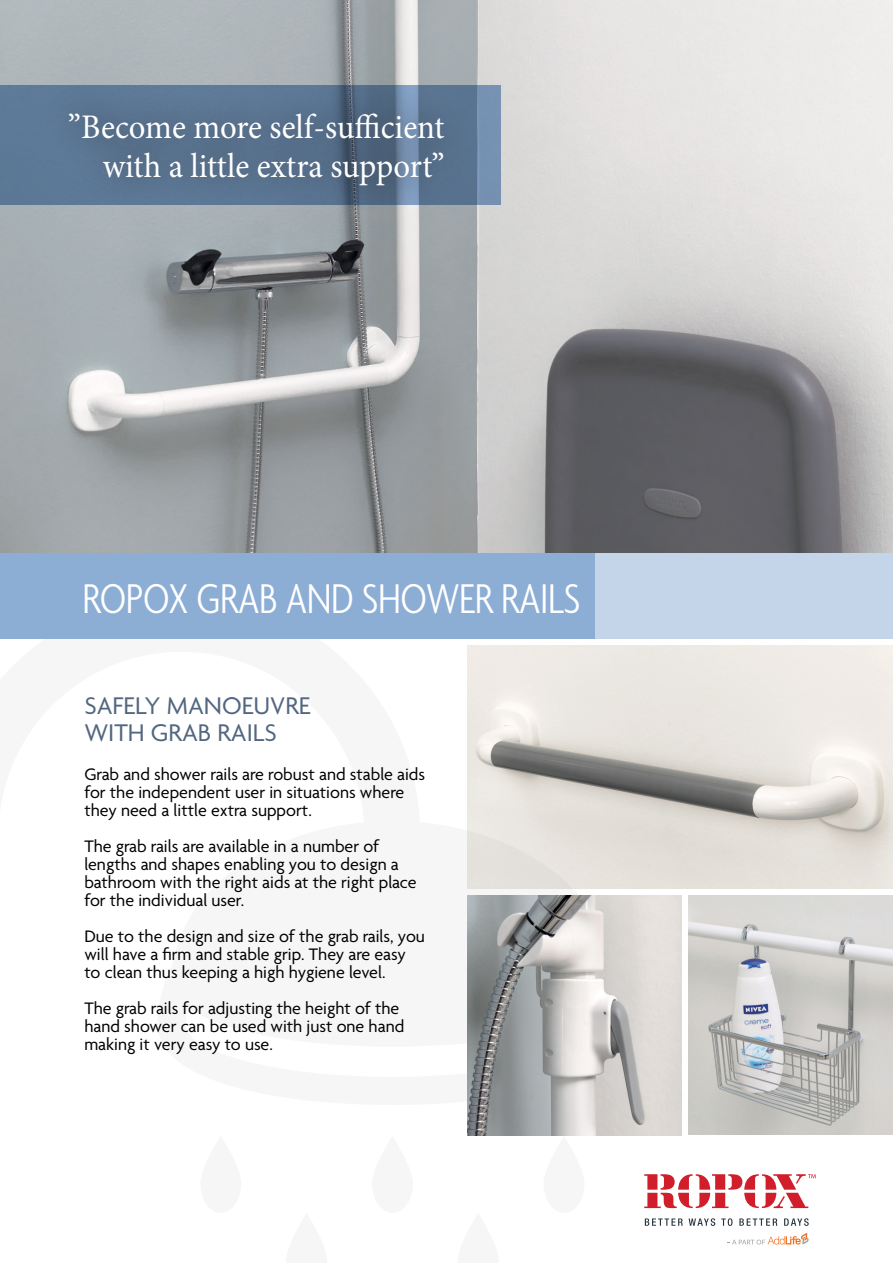
<style>
.page{position:relative;width:893px;height:1263px;background:#fff}
.page>*{position:absolute;margin:0;border:0;box-sizing:border-box;transform-origin:0 0}
.t1{font:300 condensed 45px "Agenda";letter-spacing:-.01em;color:#fff}
.t2{font:34.5px/39px "Minion Pro";color:#fff;text-align:right;scale:.95 1}
.t3{font:26.1px/27px "Agenda";color:#526780}
.t4{font:18px/18px "Agenda";color:#000}
</style>
<div class="page">
<img style="left:0;top:0;width:893px;height:554px">
<img style="left:627px;top:646px;width:266px;height:242px">
<img style="left:689px;top:895px;width:204px;height:240px">
<svg style="left:467px;top:645px;width:160px;height:491px;background:#ddd9d4"></svg>
<div style="left:0;top:554px;width:893px;height:85px;background:#8cadd4"></div>
<div style="left:595px;top:554px;width:298px;height:85px;background:#c5d5e9"></div>
<svg style="left:0;top:85px;width:501px;height:120px;background:#65809f"></svg>
<div style="left:42px;top:84px;width:430px;height:130px;background:#231f20;opacity:.75"></div>
<svg style="left:645px;top:1218px;width:38px;height:8px"></svg>
<svg style="left:689px;top:1218px;width:26px;height:8px"></svg>
<svg style="left:721px;top:1218px;width:11px;height:8px"></svg>
<svg style="left:739px;top:1218px;width:38px;height:8px"></svg>
<svg style="left:784px;top:1218px;width:25px;height:8px"></svg>
<svg style="left:644px;top:1174px;width:172px;height:34px"></svg>
<svg style="left:727px;top:1233px;width:82px;height:11px"></svg>
<img style="left:468px;top:895px;width:213px;height:241px">
<p class="t2" style="left:68px;top:107px;width:398px">”Become more self-sufficient with a little extra support”</p>
<p class="t1" style="left:83px;top:574px;width:499px">ROPOX GRAB AND SHOWER RAILS</p>
<p class="t3" style="left:84px;top:694px;width:228px">SAFELY MANOEUVRE<br>WITH GRAB RAILS</p>
<p class="t4" style="left:84px;top:766px;width:342px">Grab and shower rails are robust and stable aids for the independent user in situations where they need a little extra support.</p>
<p class="t4" style="left:84px;top:838px;width:334px">The grab rails are available in a number of lengths and shapes enabling you to design a bathroom with the right aids at the right place for the individual user.</p>
<p class="t4" style="left:84px;top:928px;width:342px">Due to the design and size of the grab rails, you will have a firm and stable grip. They are easy to clean thus keeping a high hygiene level.</p>
<p class="t4" style="left:84px;top:1000px;width:321px">The grab rails for adjusting the height of the hand shower can be used with just one hand making it very easy to use.</p>
</div>
